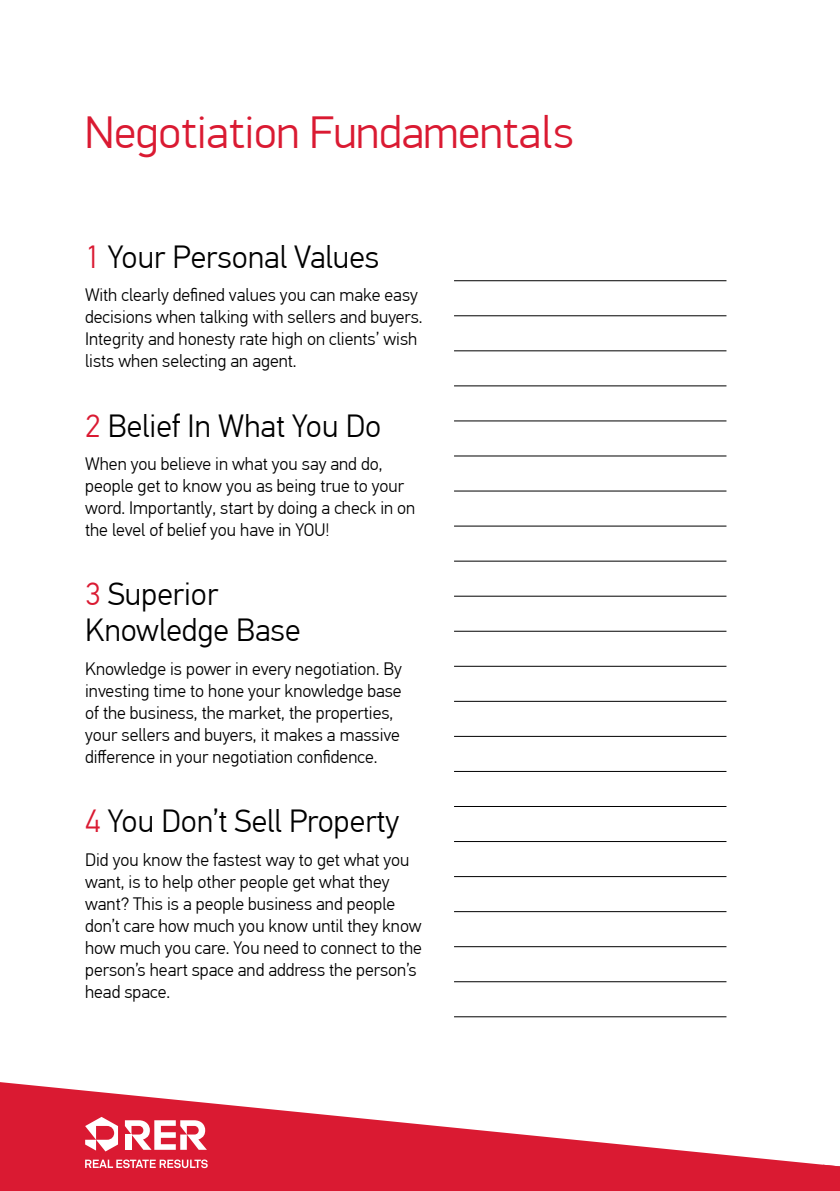
<style>
.page{position:relative;width:840px;height:1191px;background:#fff}
.page>*{position:absolute;margin:0;border:0;box-sizing:border-box;transform-origin:0 0}
.t1{font:300 46px "PF Din Display Pro";color:#da1a32}
.t2{font:300 32px/36px "PF Din Text Pro";color:#000}
.t3{font:300 18px/22px "PF Din Text Pro";color:#000}
.s1{color:#da1a32}
</style>
<div class="page">
<svg style="left:0;top:1082px;width:839px;height:109px;fill:#da1a32"></svg>
<svg style="left:85px;top:1116px;width:33px;height:35px"></svg>
<svg style="left:85px;top:1159px;width:122px;height:9px"></svg>
<svg style="left:125px;top:1120px;width:82px;height:29px"></svg>
<div style="left:125px;top:1134px;width:6px;height:15px;background:#fff"></div>
<hr style="left:454px;top:280px;width:272px;height:1px;background:#000">
<hr style="left:454px;top:701px;width:272px;height:1px;background:#000">
<hr style="left:454px;top:491px;width:272px;height:1px;background:#000">
<hr style="left:454px;top:911px;width:272px;height:1px;background:#000">
<hr style="left:454px;top:350px;width:272px;height:1px;background:#000">
<hr style="left:454px;top:771px;width:272px;height:1px;background:#000">
<hr style="left:454px;top:561px;width:272px;height:1px;background:#000">
<hr style="left:454px;top:981px;width:272px;height:1px;background:#000">
<hr style="left:454px;top:420px;width:272px;height:1px;background:#000">
<hr style="left:454px;top:841px;width:272px;height:1px;background:#000">
<hr style="left:454px;top:631px;width:272px;height:1px;background:#000">
<hr style="left:454px;top:315px;width:272px;height:1px;background:#000">
<hr style="left:454px;top:736px;width:272px;height:1px;background:#000">
<hr style="left:454px;top:526px;width:272px;height:1px;background:#000">
<hr style="left:454px;top:946px;width:272px;height:1px;background:#000">
<hr style="left:454px;top:385px;width:272px;height:1px;background:#000">
<hr style="left:454px;top:806px;width:272px;height:1px;background:#000">
<hr style="left:454px;top:596px;width:272px;height:1px;background:#000">
<hr style="left:454px;top:1016px;width:272px;height:1px;background:#000">
<hr style="left:454px;top:455px;width:272px;height:1px;background:#000">
<hr style="left:454px;top:876px;width:272px;height:1px;background:#000">
<hr style="left:454px;top:666px;width:272px;height:1px;background:#000">
<h1 class="t1" style="left:85px;top:106px;width:489px">Negotiation Fundamentals</h1>
<h2 class="t2" style="left:85px;top:239px;width:295px"><span class="s1">1</span> Your Personal Values</h2>
<p class="t3" style="left:85px;top:284px;width:339px">With clearly defined values you can make easy decisions when talking with sellers and buyers.<br>Integrity and honesty rate high on clients’ wish lists when selecting an agent.</p>
<h2 class="t2" style="left:85px;top:408px;width:297px"><span class="s1">2</span> Belief In What You Do</h2>
<p class="t3" style="left:85px;top:453px;width:331px">When you believe in what you say and do, people get to know you as being true to your word. Importantly, start by doing a check in on the level of belief you have in YOU!</p>
<h2 class="t2" style="left:85px;top:577px;width:217px"><span class="s1">3</span> Superior<br>Knowledge Base</h2>
<p class="t3" style="left:85px;top:658px;width:318px">Knowledge is power in every negotiation. By investing time to hone your knowledge base of the business, the market, the properties, your sellers and buyers, it makes a massive difference in your negotiation confidence.</p>
<h2 class="t2" style="left:85px;top:803px;width:315px"><span class="s1">4</span> You Don’t Sell Property</h2>
<p class="t3" style="left:85px;top:848px;width:338px">Did you know the fastest way to get what you want, is to help other people get what they want? This is a people business and people don’t care how much you know until they know how much you care. You need to connect to the person’s heart space and address the person’s head space.</p>
</div>
